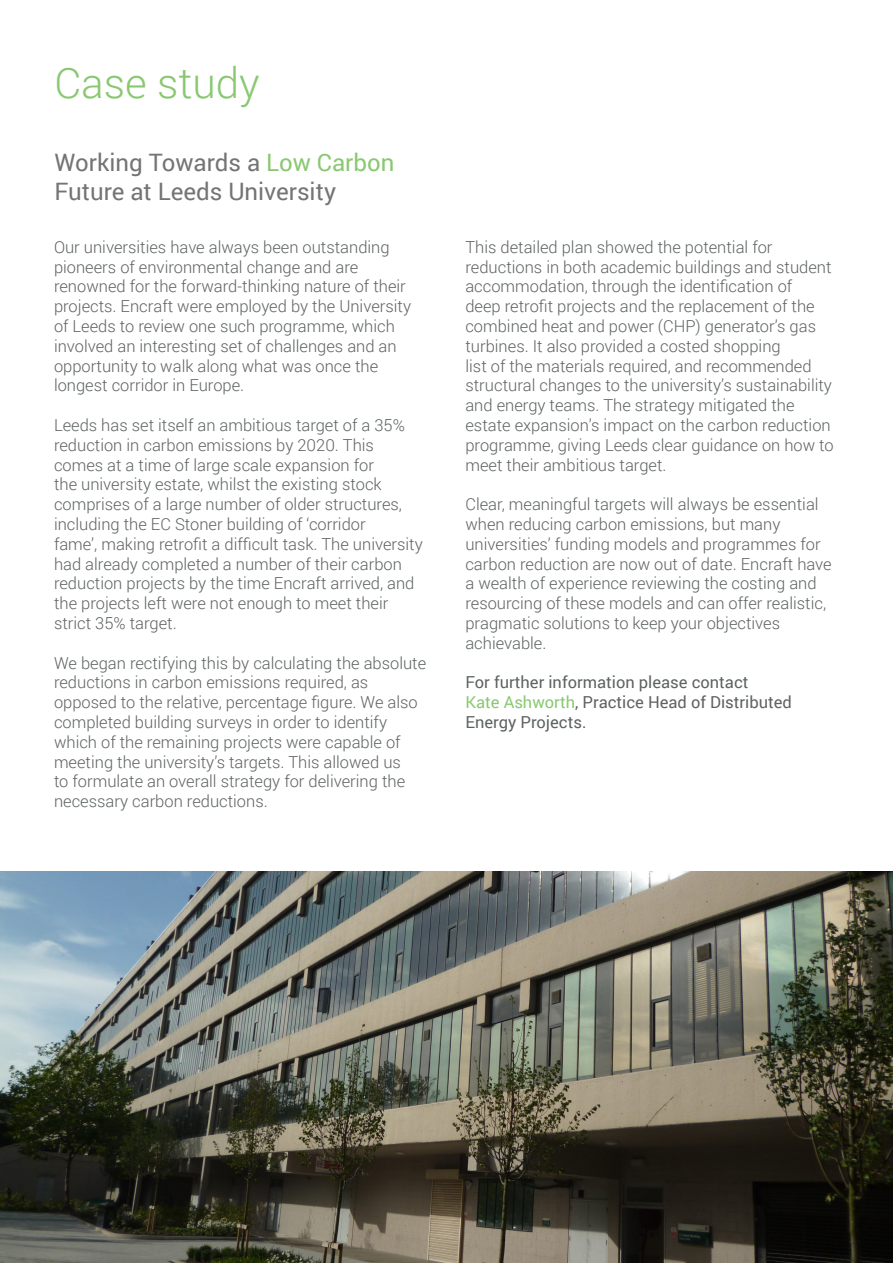
<style>
.page{position:relative;width:893px;height:1263px;background:#fff}
.page>*{position:absolute;margin:0;border:0;box-sizing:border-box;transform-origin:0 0}
.t1{font:300 42px "Roboto";color:#89c870}
.t2{font:24px/28.8px "Roboto";color:#757474}
.t3{font:300 16.5px/19.8px "Roboto";color:#5e6262}
.t4{font:16.5px/19.8px "Roboto";color:#5e6262}
.s1{color:#89c870}
</style>
<div class="page">
<img style="left:0;top:872px;width:893px;height:391px">
<p class="t1" style="left:54px;top:54px;width:207px">Case study</p>
<p class="t2" style="left:54px;top:147px;width:342px">Working Towards a <span class="s1">Low Carbon<br></span>Future at Leeds University</p>
<p class="t3" style="left:54px;top:236px;width:337px">Our universities have always been outstanding pioneers of environmental change and are</p>
<p class="t3" style="left:54px;top:276px;width:359px">renowned for the forward-thinking nature of their projects. Encraft were employed by the University of Leeds to review one such programme, which involved an interesting set of challenges and an opportunity to walk along what was once the longest corridor in Europe.</p>
<p class="t3" style="left:54px;top:415px;width:352px">Leeds has set itself an ambitious target of a 35% reduction in carbon emissions by 2020. This</p>
<p class="t3" style="left:54px;top:454px;width:350px">comes at a time of large scale expansion for<br>the university estate, whilst the existing stock comprises of a large number of older structures, including the EC Stoner building of ‘corridor</p>
<p class="t3" style="left:54px;top:533px;width:370px">fame’, making retrofit a difficult task. The university had already completed a number of their carbon reduction projects by the time Encraft arrived, and the projects left were not enough to meet their strict 35% target.</p>
<p class="t3" style="left:54px;top:652px;width:374px">We began rectifying this by calculating the absolute reductions in carbon emissions required, as opposed to the relative, percentage figure. We also completed building surveys in order to identify which of the remaining projects were capable of meeting the university’s targets. This allowed us<br>to formulate an overall strategy for delivering the necessary carbon reductions.</p>
<p class="t3" style="left:465px;top:236px;width:368px">This detailed plan showed the potential for reductions in both academic buildings and student</p>
<p class="t3" style="left:465px;top:276px;width:352px">accommodation, through the identification of deep retrofit projects and the replacement of the combined heat and power (CHP) generator’s gas turbines. It also provided a costed shopping</p>
<p class="t3" style="left:465px;top:355px;width:370px">list of the materials required, and recommended structural changes to the university’s sustainability and energy teams. The strategy mitigated the estate expansion’s impact on the carbon reduction programme, giving Leeds clear guidance on how to meet their ambitious target.</p>
<p class="t3" style="left:465px;top:494px;width:368px">Clear, meaningful targets will always be essential when reducing carbon emissions, but many universities’ funding models and programmes for carbon reduction are now out of date. Encraft have a wealth of experience reviewing the costing and resourcing of these models and can offer realistic, pragmatic solutions to keep your objectives achievable.</p>
<p class="t4" style="left:465px;top:672px;width:285px">For further information please contact</p>
<p class="t4" style="left:465px;top:692px;width:328px"><span class="s1">Kate Ashworth</span>, Practice Head of Distributed<br>Energy Projects.</p>
</div>
